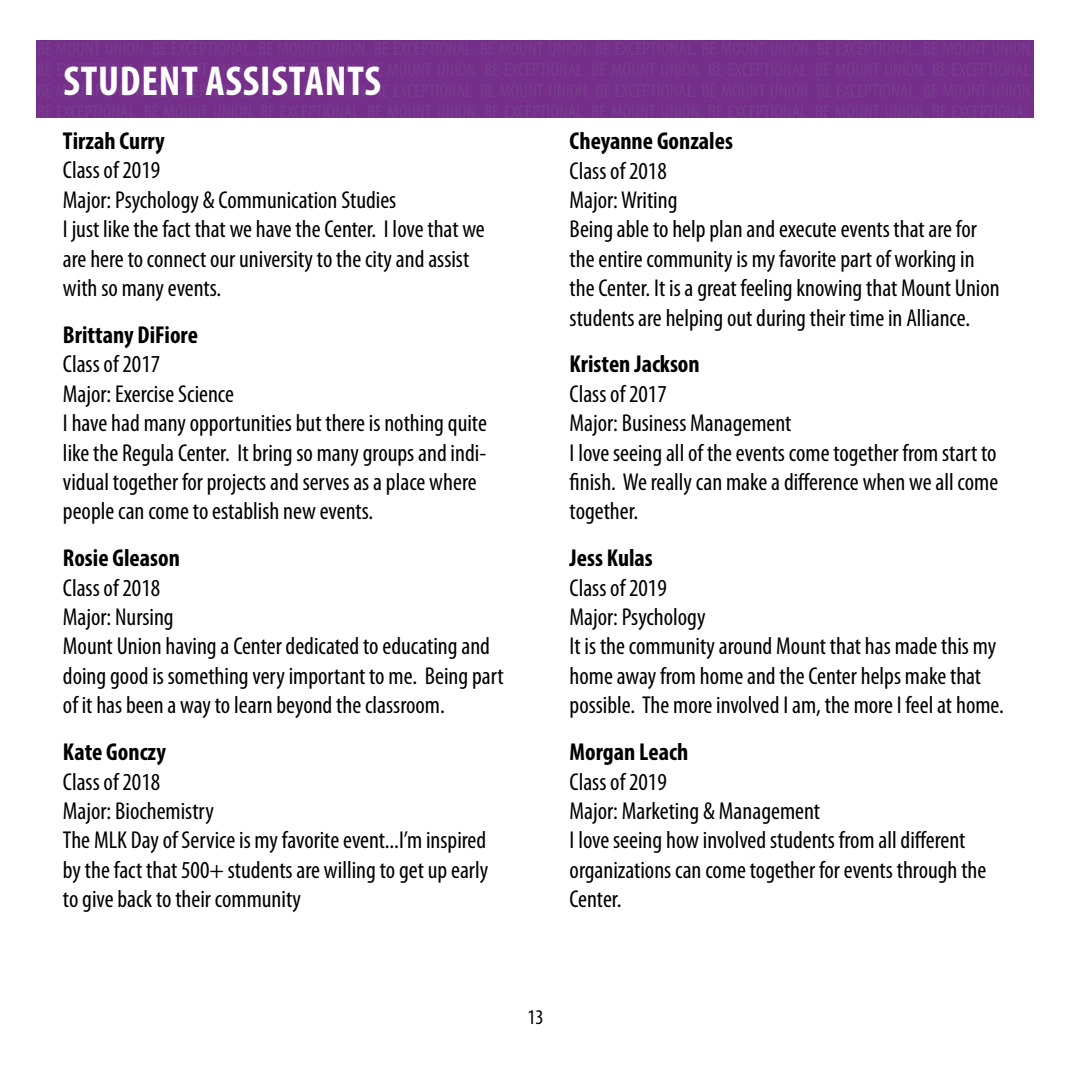
<style>
.page{position:relative;width:1071px;height:1071px;background:#fff}
.page>*{position:absolute;margin:0;border:0;box-sizing:border-box;transform-origin:0 0}
.t1{font:700 condensed 42px "Myriad Pro";letter-spacing:.02em;color:#fff}
.t2{font:condensed 24.5px/29.4px "Myriad Pro";color:#000}
.t3{font:700 condensed 24.5px "Myriad Pro";color:#000}
.t4{font:condensed 21px "Myriad Pro";color:#000}
</style>
<div class="page">
<div style="left:37px;top:40px;width:997px;height:78px;background:#752f8a"></div>
<h1 class="t1" style="left:63px;top:54px;width:319px">STUDENT ASSISTANTS</h1>
<p class="t3" style="left:63px;top:126px;width:103px">Tirzah Curry</p>
<p class="t2" style="left:63px;top:155px;width:423px">Class of 2019<br>Major: Psychology &amp; Communication Studies<br>I just like the fact that we have the Center. I love that we are here to connect our university to the city and assist with so many events.</p>
<p class="t3" style="left:63px;top:319px;width:137px">Brittany DiFiore</p>
<p class="t2" style="left:63px;top:349px;width:425px">Class of 2017<br>Major: Exercise Science<br>I have had many opportunities but there is nothing quite like the Regula Center. It bring so many groups and indi&shy;vidual together for projects and serves as a place where people can come to establish new events.</p>
<p class="t3" style="left:63px;top:543px;width:118px">Rosie Gleason</p>
<p class="t2" style="left:63px;top:573px;width:442px">Class of 2018<br>Major: Nursing<br>Mount Union having a Center dedicated to educating and doing good is something very important to me. Being part of it has been a way to learn beyond the classroom.</p>
<p class="t3" style="left:63px;top:737px;width:105px">Kate Gonczy</p>
<p class="t2" style="left:63px;top:766px;width:427px">Class of 2018<br>Major: Biochemistry<br>The MLK Day of Service is my favorite event...I’m inspired by the fact that 500+ students are willing to get up early to give back to their community</p>
<p class="t3" style="left:570px;top:126px;width:165px">Cheyanne Gonzales</p>
<p class="t2" style="left:570px;top:155px;width:432px">Class of 2018<br>Major: Writing<br>Being able to help plan and execute events that are for the entire community is my favorite part of working in the Center. It is a great feeling knowing that Mount Union students are helping out during their time in Alliance.</p>
<p class="t3" style="left:570px;top:349px;width:132px">Kristen Jackson</p>
<p class="t2" style="left:570px;top:379px;width:430px">Class of 2017<br>Major: Business Management<br>I love seeing all of the events come together from start to finish. We really can make a difference when we all come together.</p>
<p class="t3" style="left:570px;top:543px;width:85px">Jess Kulas</p>
<p class="t2" style="left:570px;top:573px;width:436px">Class of 2019<br>Major: Psychology<br>It is the community around Mount that has made this my home away from home and the Center helps make that possible. The more involved I am, the more I feel at home.</p>
<p class="t3" style="left:570px;top:737px;width:120px">Morgan Leach</p>
<p class="t2" style="left:570px;top:766px;width:418px">Class of 2019<br>Major: Marketing &amp; Management<br>I love seeing how involved students from all different organizations can come together for events through the<br>Center.</p>
<p class="t4" style="left:527px;top:1004px;width:18px">13</p>
</div>
